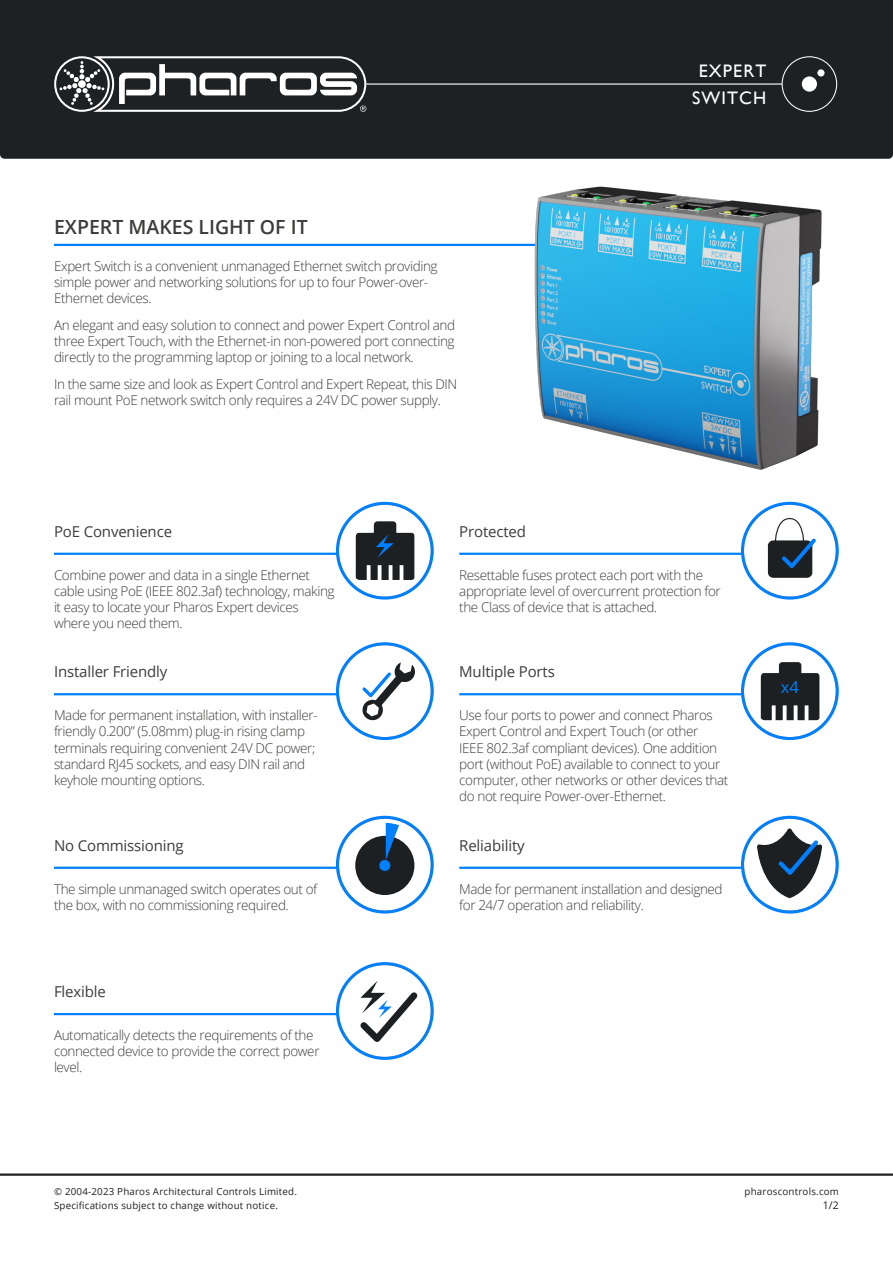
<style>
.page{position:relative;width:893px;height:1263px;background:#fff}
.page>*{position:absolute;margin:0;border:0;box-sizing:border-box;transform-origin:0 0}
.t1{font:600 19.5px "Open Sans";color:#3c3c3b}
.t2{font:18.15px/27.5px "Gill Sans";letter-spacing:.06em;color:#fff;text-align:center}
.t3{font:16.5px "Open Sans";color:#0080ff}
.t4{font:15px "Open Sans";letter-spacing:-.01em;color:#3c3c3b}
.t5{font:300 13.5px/16.2px "Open Sans";letter-spacing:-.03em;color:#3c3c3b}
.t6{font:10.5px "Open Sans";color:#1e2124}
.t7{font:9.75px/13.5px "Open Sans";letter-spacing:.02em;color:#1e2124}
</style>
<div class="page">
<div style="left:0;top:0;width:893px;height:159px;background:#1e2124"></div>
<hr style="left:366px;top:83px;width:416px;height:2px;background:#fff">
<svg style="left:54px;top:56px;width:312px;height:56px"></svg>
<div style="left:782px;top:56px;width:55px;height:56px;border:1px solid #fff;border-radius:50%"></div>
<div style="left:802px;top:76px;width:15px;height:16px;background:#fff;border-radius:50%"></div>
<div style="left:817px;top:69px;width:7px;height:8px;background:#fff;border-radius:50%"></div>
<hr style="left:0;top:1173px;width:893px;height:3px;background:#1e2124">
<hr style="left:54px;top:553px;width:340px;height:2px;background:#0080ff">
<hr style="left:54px;top:693px;width:340px;height:2px;background:#0080ff">
<hr style="left:54px;top:867px;width:340px;height:2px;background:#0080ff">
<hr style="left:54px;top:1013px;width:340px;height:2px;background:#0080ff">
<hr style="left:459px;top:553px;width:326px;height:2px;background:#0080ff">
<hr style="left:459px;top:693px;width:326px;height:2px;background:#0080ff">
<div style="left:338px;top:504px;width:93px;height:93px;background:#fff;border-radius:50%"></div>
<svg style="left:356px;top:521px;width:58px;height:59px"></svg>
<div style="left:336px;top:502px;width:98px;height:98px;border:3px solid #0080ff;border-radius:50%"></div>
<div style="left:338px;top:644px;width:93px;height:94px;background:#fff;border-radius:50%"></div>
<svg style="left:362px;top:662px;width:53px;height:59px"></svg>
<div style="left:336px;top:642px;width:98px;height:98px;border:3px solid #0080ff;border-radius:50%"></div>
<div style="left:338px;top:818px;width:93px;height:93px;background:#fff;border-radius:50%"></div>
<div style="left:355px;top:836px;width:59px;height:59px;background:#1d2023;border-radius:50%"></div>
<svg style="left:378px;top:823px;width:21px;height:48px"></svg>
<div style="left:336px;top:816px;width:98px;height:97px;border:3px solid #0080ff;border-radius:50%"></div>
<div style="left:338px;top:964px;width:93px;height:93px;background:#fff;border-radius:50%"></div>
<svg style="left:354px;top:980px;width:69px;height:68px"></svg>
<div style="left:336px;top:962px;width:98px;height:98px;border:3px solid #0080ff;border-radius:50%"></div>
<div style="left:743px;top:504px;width:93px;height:93px;background:#fff;border-radius:50%"></div>
<svg style="left:767px;top:518px;width:49px;height:60px"></svg>
<div style="left:741px;top:502px;width:98px;height:98px;border:3px solid #0080ff;border-radius:50%"></div>
<div style="left:742px;top:644px;width:95px;height:94px;background:#fff;border:2px solid #8e8f90;border-radius:50%"></div>
<svg style="left:761px;top:662px;width:58px;height:58px"></svg>
<div style="left:741px;top:642px;width:98px;height:98px;border:3px solid #0080ff;border-radius:50%"></div>
<hr style="left:459px;top:867px;width:326px;height:2px;background:#0080ff">
<div style="left:743px;top:818px;width:93px;height:93px;background:#fff;border-radius:50%"></div>
<svg style="left:755px;top:827px;width:68px;height:70px"></svg>
<div style="left:741px;top:816px;width:98px;height:97px;border:3px solid #0080ff;border-radius:50%"></div>
<hr style="left:54px;top:244px;width:557px;height:2px;background:#0080ff">
<img style="left:512px;top:186px;width:310px;height:284px">
<h1 class="t1" style="left:54px;top:214px;width:255px">EXPERT MAKES LIGHT OF IT</h1>
<p class="t5" style="left:54px;top:257px;width:385px">Expert Switch is a convenient unmanaged Ethernet switch providing simple power and networking solutions for up to four Power-over-<br>Ethernet devices.</p>
<p class="t5" style="left:54px;top:317px;width:403px;text-align:justify">An elegant and easy solution to connect and power Expert Control and three Expert Touch, with the Ethernet-in non-powered port connecting directly to the programming laptop or joining to a local network.</p>
<p class="t5" style="left:54px;top:376px;width:405px">In the same size and look as Expert Control and Expert Repeat, this DIN rail mount PoE network switch only requires a 24V DC power supply.</p>
<p class="t4" style="left:54px;top:521px;width:120px">PoE Convenience</p>
<p class="t4" style="left:459px;top:521px;width:68px">Protected</p>
<h2 class="t2" style="left:692px;top:57px;width:76px">EXPERT<br>SWITCH</h2>
<p class="t5" style="left:54px;top:566px;width:282px">Combine power and data in a single Ethernet cable using PoE (IEEE 802.3af) technology, making it easy to locate your Pharos Expert devices where you need them.</p>
<p class="t4" style="left:54px;top:661px;width:115px">Installer Friendly</p>
<p class="t5" style="left:54px;top:707px;width:265px">Made for permanent installation, with installer&shy;friendly 0.200” (5.08mm) plug-in rising clamp terminals requiring convenient 24V DC power; standard RJ45 sockets, and easy DIN rail and keyhole mounting options.</p>
<p class="t4" style="left:54px;top:835px;width:131px">No Commissioning</p>
<p class="t5" style="left:54px;top:880px;width:265px">The simple unmanaged switch operates out of the box, with no commissioning required.</p>
<p class="t4" style="left:54px;top:981px;width:53px">Flexible</p>
<p class="t5" style="left:54px;top:1026px;width:267px">Automatically detects the requirements of the connected device to provide the correct power level.</p>
<p class="t7" style="left:54px;top:1184px;width:244px">© 2004-2023 Pharos Architectural Controls Limited.<br>Specifications subject to change without notice.</p>
<p class="t5" style="left:459px;top:566px;width:263px">Resettable fuses protect each port with the appropriate level of overcurrent protection for the Class of device that is attached.</p>
<p class="t4" style="left:459px;top:661px;width:97px">Multiple Ports</p>
<p class="t5" style="left:459px;top:707px;width:271px">Use four ports to power and connect Pharos Expert Control and Expert Touch (or other<br>IEEE 802.3af compliant devices). One addition port (without PoE) available to connect to your computer, other networks or other devices that do not require Power-over-Ethernet.</p>
<p class="t4" style="left:459px;top:835px;width:67px">Reliability</p>
<p class="t5" style="left:459px;top:880px;width:265px">Made for permanent installation and designed for 24/7 operation and reliability.</p>
<p class="t3" style="left:781px;top:676px;width:20px">x4</p>
<p class="t7" style="left:745px;top:1184px;width:96px">pharoscontrols.com</p>
<p class="t6" style="left:823px;top:1198px;width:18px">1/2</p>
</div>
